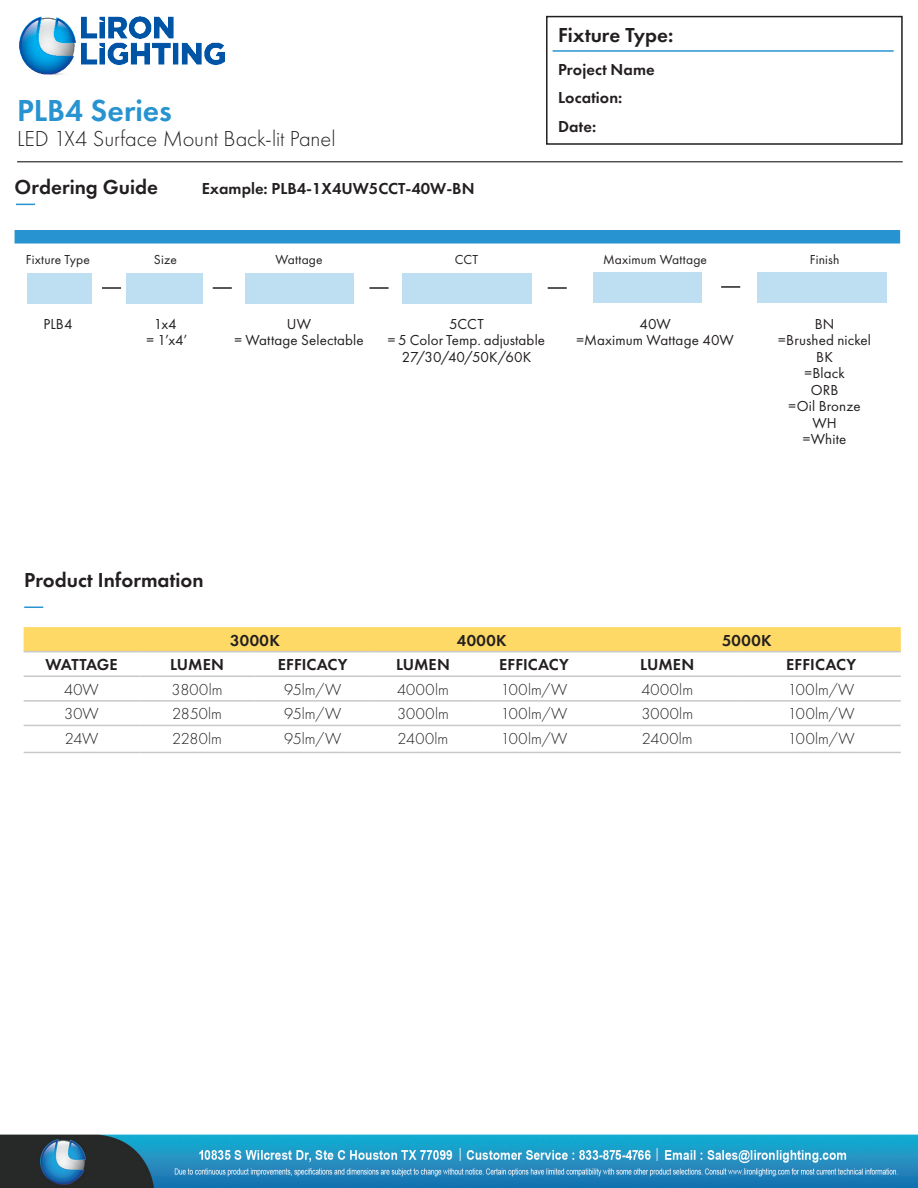
<style>
.page{position:relative;width:918px;height:1188px;background:#fff}
.page>*{position:absolute;margin:0;border:0;box-sizing:border-box;transform-origin:0 0}
.t1{font:600 31.5px "Futura PT";color:#2793d1}
.t2{font:300 22.5px "Futura PT";letter-spacing:-.005em;color:#231f20}
.t3{font:600 21px "Futura PT";color:#231f20}
.t4{font:300 16.5px "Futura PT";letter-spacing:.005em;color:#231f20}
.t5{font:600 16.5px/28.5px "Futura PT";letter-spacing:.005em;color:#231f20}
.t6{font:600 16.5px "Futura PT";letter-spacing:-.025em;color:#231f20}
.Specs_Info_Middle{font:15px "Futura PT";letter-spacing:.01em;color:#231f20}
.t7{font:13.5px "Futura PT";letter-spacing:.015em;color:#231f20}
</style>
<div class="page">
<img style="left:0;top:230px;width:918px;height:958px">
<div style="left:546px;top:16px;width:357px;height:129px;border:2px solid #231f20"></div>
<hr style="left:553px;top:50px;width:341px;height:2px;background:#2793d1">
<img style="left:19px;top:16px;width:206px;height:59px">
<hr style="left:17px;top:162px;width:886px;height:1px;background:#000">
<div style="left:28px;top:273px;width:64px;height:30px;background:#bedef1"></div>
<div style="left:126px;top:273px;width:77px;height:30px;background:#bedef1"></div>
<div style="left:245px;top:273px;width:109px;height:30px;background:#bedef1"></div>
<div style="left:402px;top:273px;width:130px;height:30px;background:#bedef1"></div>
<div style="left:594px;top:272px;width:108px;height:31px;background:#bedef1"></div>
<svg style="left:213px;top:287px;width:19px;height:2px"></svg>
<hr style="left:369px;top:287px;width:20px;height:2px;background:#231f20">
<svg style="left:548px;top:287px;width:19px;height:2px"></svg>
<svg style="left:102px;top:287px;width:19px;height:2px"></svg>
<div style="left:15px;top:230px;width:885px;height:14px;background:#2793d1"></div>
<svg style="left:16px;top:204px;width:19px;height:1px"></svg>
<div style="left:757px;top:272px;width:129px;height:31px;background:#bedef1"></div>
<svg style="left:721px;top:286px;width:19px;height:2px"></svg>
<svg style="left:24px;top:607px;width:19px;height:1px"></svg>
<div style="left:24px;top:627px;width:877px;height:24px;background:#fed965"></div>
<hr style="left:24px;top:651px;width:115px;height:1px;background:#c7c8ca">
<hr style="left:139px;top:651px;width:116px;height:1px;background:#c7c8ca">
<hr style="left:255px;top:651px;width:116px;height:1px;background:#c7c8ca">
<hr style="left:371px;top:651px;width:104px;height:1px;background:#c7c8ca">
<hr style="left:475px;top:651px;width:118px;height:1px;background:#c7c8ca">
<hr style="left:593px;top:651px;width:148px;height:1px;background:#c7c8ca">
<hr style="left:741px;top:651px;width:160px;height:1px;background:#c7c8ca">
<hr style="left:24px;top:676px;width:115px;height:1px;background:#c7c8ca">
<hr style="left:139px;top:676px;width:116px;height:1px;background:#c7c8ca">
<hr style="left:255px;top:676px;width:116px;height:1px;background:#c7c8ca">
<hr style="left:371px;top:676px;width:104px;height:1px;background:#c7c8ca">
<hr style="left:475px;top:676px;width:118px;height:1px;background:#c7c8ca">
<hr style="left:593px;top:676px;width:148px;height:1px;background:#c7c8ca">
<hr style="left:741px;top:676px;width:160px;height:1px;background:#c7c8ca">
<hr style="left:24px;top:700px;width:115px;height:2px;background:#c7c8ca">
<hr style="left:139px;top:700px;width:116px;height:2px;background:#c7c8ca">
<hr style="left:255px;top:700px;width:116px;height:2px;background:#c7c8ca">
<hr style="left:371px;top:700px;width:104px;height:2px;background:#c7c8ca">
<hr style="left:475px;top:700px;width:118px;height:2px;background:#c7c8ca">
<hr style="left:593px;top:700px;width:148px;height:2px;background:#c7c8ca">
<hr style="left:741px;top:700px;width:160px;height:2px;background:#c7c8ca">
<hr style="left:24px;top:725px;width:115px;height:1px;background:#c7c8ca">
<hr style="left:139px;top:725px;width:116px;height:1px;background:#c7c8ca">
<hr style="left:255px;top:725px;width:116px;height:1px;background:#c7c8ca">
<hr style="left:371px;top:725px;width:104px;height:1px;background:#c7c8ca">
<hr style="left:475px;top:725px;width:118px;height:1px;background:#c7c8ca">
<hr style="left:593px;top:725px;width:148px;height:1px;background:#c7c8ca">
<hr style="left:741px;top:725px;width:160px;height:1px;background:#c7c8ca">
<hr style="left:24px;top:752px;width:115px;height:1px;background:#c7c8ca">
<hr style="left:139px;top:752px;width:116px;height:1px;background:#c7c8ca">
<hr style="left:255px;top:752px;width:116px;height:1px;background:#c7c8ca">
<hr style="left:371px;top:752px;width:104px;height:1px;background:#c7c8ca">
<hr style="left:475px;top:752px;width:118px;height:1px;background:#c7c8ca">
<hr style="left:593px;top:752px;width:148px;height:1px;background:#c7c8ca">
<hr style="left:741px;top:752px;width:160px;height:1px;background:#c7c8ca">
<p class="t1" style="left:17px;top:91px;width:156px">PLB4 Series</p>
<p class="t2" style="left:17px;top:126px;width:320px">LED 1X4 Surface Mount Back-lit Panel</p>
<p class="t3" style="left:15px;top:174px;width:145px">Ordering Guide</p>
<p class="t5" style="left:202px;top:174px;width:274px">Example: PLB4-1X4UW5CCT-40W-BN</p>
<h3 class="t3" style="left:558px;top:21px;width:117px">Fixture Type:</h3>
<p class="t5" style="left:558px;top:55px;width:98px">Project Name<br>Location:<br>Date:</p>
<p class="t7" style="left:26px;top:252px;width:66px">Fixture Type</p>
<p class="t7" style="left:154px;top:252px;width:25px">Size</p>
<p class="t7" style="left:275px;top:252px;width:49px">Wattage</p>
<p class="t7" style="left:455px;top:252px;width:25px">CCT</p>
<p class="t7" style="left:603px;top:252px;width:105px">Maximum Wattage</p>
<p class="t7" style="left:810px;top:252px;width:31px">Finish</p>
<p class="Specs_Info_Middle" style="left:43px;top:315px;width:31px">PLB4</p>
<p class="Specs_Info_Middle" style="left:154px;top:315px;width:24px">1x4</p>
<p class="Specs_Info_Middle" style="left:147px;top:331px;width:43px">= 1’x4’</p>
<p class="Specs_Info_Middle" style="left:287px;top:315px;width:26px">UW</p>
<p class="Specs_Info_Middle" style="left:234px;top:331px;width:131px">= Wattage Selectable</p>
<p class="Specs_Info_Middle" style="left:449px;top:315px;width:36px">5CCT</p>
<p class="Specs_Info_Middle" style="left:388px;top:331px;width:159px">= 5 Color Temp. adjustable</p>
<p class="Specs_Info_Middle" style="left:402px;top:348px;width:131px">27/30/40/50K/60K</p>
<p class="Specs_Info_Middle" style="left:639px;top:315px;width:33px">40W</p>
<p class="Specs_Info_Middle" style="left:576px;top:331px;width:159px">=Maximum Wattage 40W</p>
<p class="Specs_Info_Middle" style="left:815px;top:315px;width:21px">BN</p>
<p class="Specs_Info_Middle" style="left:778px;top:331px;width:94px">=Brushed nickel</p>
<p class="Specs_Info_Middle" style="left:816px;top:348px;width:18px">BK</p>
<p class="Specs_Info_Middle" style="left:804px;top:364px;width:42px">=Black</p>
<p class="Specs_Info_Middle" style="left:811px;top:381px;width:29px">ORB</p>
<p class="Specs_Info_Middle" style="left:789px;top:397px;width:74px">=Oil Bronze</p>
<p class="Specs_Info_Middle" style="left:812px;top:414px;width:26px">WH</p>
<p class="Specs_Info_Middle" style="left:803px;top:430px;width:45px">=White</p>
<p class="t3" style="left:24px;top:567px;width:181px">Product Information</p>
<p class="t5" style="left:230px;top:626px;width:51px">3000K</p>
<p class="t5" style="left:457px;top:626px;width:51px">4000K</p>
<p class="t5" style="left:722px;top:626px;width:51px">5000K</p>
<p class="t6" style="left:45px;top:654px;width:74px">WATTAGE</p>
<p class="t5" style="left:170px;top:650px;width:55px">LUMEN</p>
<p class="t5" style="left:278px;top:650px;width:71px">EFFICACY</p>
<p class="t5" style="left:396px;top:650px;width:55px">LUMEN</p>
<p class="t5" style="left:499px;top:650px;width:71px">EFFICACY</p>
<p class="t5" style="left:640px;top:650px;width:55px">LUMEN</p>
<p class="t5" style="left:786px;top:650px;width:71px">EFFICACY</p>
<p class="t4" style="left:64px;top:680px;width:36px">40W</p>
<p class="t4" style="left:172px;top:680px;width:52px">3800lm</p>
<p class="t4" style="left:284px;top:680px;width:59px">95lm/W</p>
<p class="t4" style="left:397px;top:680px;width:53px">4000lm</p>
<p class="t4" style="left:501px;top:680px;width:68px">100lm/W</p>
<p class="t4" style="left:641px;top:680px;width:53px">4000lm</p>
<p class="t4" style="left:788px;top:680px;width:68px">100lm/W</p>
<p class="t4" style="left:64px;top:705px;width:36px">30W</p>
<p class="t4" style="left:172px;top:705px;width:51px">2850lm</p>
<p class="t4" style="left:284px;top:705px;width:59px">95lm/W</p>
<p class="t4" style="left:397px;top:705px;width:53px">3000lm</p>
<p class="t4" style="left:501px;top:705px;width:68px">100lm/W</p>
<p class="t4" style="left:641px;top:705px;width:53px">3000lm</p>
<p class="t4" style="left:788px;top:705px;width:68px">100lm/W</p>
<p class="t4" style="left:65px;top:729px;width:35px">24W</p>
<p class="t4" style="left:172px;top:729px;width:51px">2280lm</p>
<p class="t4" style="left:284px;top:729px;width:59px">95lm/W</p>
<p class="t4" style="left:398px;top:729px;width:52px">2400lm</p>
<p class="t4" style="left:501px;top:729px;width:68px">100lm/W</p>
<p class="t4" style="left:642px;top:729px;width:52px">2400lm</p>
<p class="t4" style="left:788px;top:729px;width:68px">100lm/W</p>
</div>
